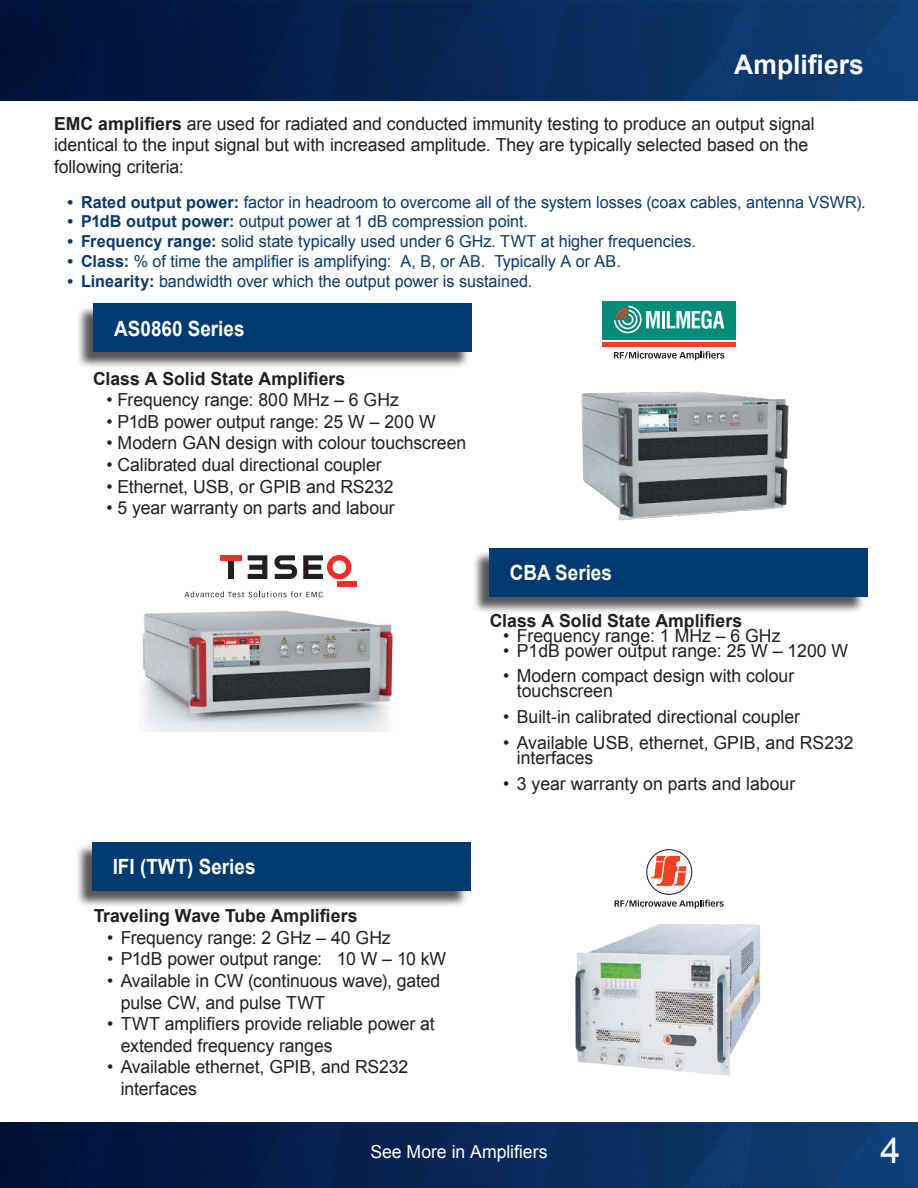
<style>
.page{position:relative;width:918px;height:1188px;background:#fff}
.page>*{position:absolute;margin:0;border:0;box-sizing:border-box;transform-origin:0 0}
.t1{font:36px "Arial";color:#fff}
.t2{font:700 27px "Arial";color:#fff}
.t3{font:700 21px "Arial";color:#fff;scale:.9 1}
.t4{font:18px/21.6px "Arial";letter-spacing:-.005em;color:#241f1f}
.t5{font:700 18px "Arial";color:#241f1f}
.t6{font:18px "Arial";letter-spacing:-.005em;color:#fff}
.t7{font:16.5px "Arial";color:#08396f}
.s1{font-weight:700}
.s2{font-weight:400;color:#fff}
</style>
<div class="page">
<div style="left:0;top:1123px;width:918px;height:65px;background:linear-gradient(to right,#000e36,#0f3f75)"></div>
<div style="left:0;top:0;width:918px;height:101px;background:linear-gradient(to right,#000e36,#0f3e75)"></div>
<img style="left:581px;top:391px;width:208px;height:130px">
<img style="left:141px;top:610px;width:254px;height:121px">
<img style="left:575px;top:924px;width:186px;height:152px">
<svg style="left:615px;top:849px;width:109px;height:59px"></svg>
<div style="left:602px;top:302px;width:134px;height:38px;background:#008c79"></div>
<hr style="left:602px;top:342px;width:134px;height:4px;background:#f24122">
<hr style="left:662px;top:311px;width:3px;height:17px;background:#fff">
<svg style="left:667px;top:311px;width:57px;height:18px"></svg>
<svg style="left:614px;top:351px;width:110px;height:9px"></svg>
<svg style="left:614px;top:306px;width:46px;height:27px"></svg>
<div style="left:337px;top:582px;width:20px;height:5px;background:#f02d28"></div>
<svg style="left:303px;top:555px;width:49px;height:24px"></svg>
<svg style="left:248px;top:555px;width:19px;height:24px"></svg>
<div style="left:229px;top:560px;width:5px;height:19px;background:#241f1f"></div>
<div style="left:220px;top:555px;width:22px;height:5px;background:#f02d28"></div>
<svg style="left:274px;top:555px;width:23px;height:24px"></svg>
<svg style="left:184px;top:591px;width:139px;height:6px"></svg>
<div style="left:76px;top:305px;width:394px;height:65px;background:#241f1f;opacity:.75"></div>
<div style="left:94px;top:304px;width:378px;height:48px;background:#003a70"></div>
<div style="left:75px;top:844px;width:394px;height:64px;background:#241f1f;opacity:.75"></div>
<div style="left:92px;top:842px;width:378px;height:49px;background:#003a70"></div>
<div style="left:472px;top:550px;width:394px;height:64px;background:#241f1f;opacity:.75"></div>
<div style="left:489px;top:548px;width:378px;height:49px;background:#003a70"></div>
<h2 class="t2" style="left:734px;top:46px;width:131px">Amplifiers</h2>
<p class="t4" style="left:54px;top:113px;width:762px"><span class="s1">EMC amplifiers</span> are used for radiated and conducted immunity testing to produce an output signal identical to the input signal but with increased amplitude. They are typically selected based on the following criteria:</p>
<p class="t7" style="left:68px;top:191px;width:800px"><span class="s1">• Rated output power:</span> factor in headroom to overcome all of the system losses (coax cables, antenna VSWR).</p>
<p class="t7" style="left:68px;top:211px;width:462px"><span class="s1">• P1dB output power:</span> output power at 1 dB compression point.</p>
<p class="t7" style="left:68px;top:231px;width:630px"><span class="s1">• Frequency range:</span> solid state typically used under 6 GHz. TWT at higher frequencies.</p>
<p class="t7" style="left:68px;top:250px;width:555px"><span class="s1">• Class:</span> % of time the amplifier is amplifying: A, B, or AB. Typically A or AB.</p>
<p class="t7" style="left:68px;top:270px;width:466px"><span class="s1">• Linearity:</span> bandwidth over which the output power is sustained.</p>
<p class="t3" style="left:114px;top:314px;width:146px">AS0860 Series</p>
<p class="t5" style="left:93px;top:366px;width:254px">Class A Solid State Amplifiers</p>
<p class="t4" style="left:106px;top:389px;width:294px">• Frequency range: 800 MHz – 6 GHz</p>
<p class="t4" style="left:106px;top:411px;width:331px">• P1dB power output range: 25 W – 200 W</p>
<p class="t4" style="left:106px;top:432px;width:361px">• Modern GAN design with colour touchscreen</p>
<p class="t4" style="left:106px;top:454px;width:277px">• Calibrated dual directional coupler</p>
<p class="t4" style="left:106px;top:476px;width:289px">• Ethernet, USB, or GPIB and RS232</p>
<p class="t4" style="left:106px;top:497px;width:290px">• 5 year warranty on parts and labour</p>
<p class="t3" style="left:510px;top:559px;width:115px">CBA Series</p>
<p class="t5" style="left:490px;top:608px;width:254px">Class A Solid State Amplifiers</p>
<p class="t4" style="left:503px;top:625px;width:279px">• Frequency range: 1 MHz – 6 GHz</p>
<p class="t4" style="left:503px;top:640px;width:346px">• P1dB power output range: 25 W – 1200 W</p>
<p class="t4" style="left:517px;top:669px;width:279px;line-height:15px;text-indent:-14px">• Modern compact design with colour touchscreen</p>
<p class="t4" style="left:503px;top:706px;width:298px">• Built-in calibrated directional coupler</p>
<p class="t4" style="left:517px;top:735px;width:338px;line-height:15px;text-indent:-14px">• Available USB, ethernet, GPIB, and RS232 interfaces</p>
<p class="t4" style="left:503px;top:773px;width:293px">• 3 year warranty on parts and labour</p>
<p class="t3" style="left:113px;top:853px;width:160px">IFI (TWT) Series</p>
<p class="t5" style="left:94px;top:904px;width:283px">Traveling Wave Tube Amplifiers<span class="s2">pli</span></p>
<p class="t4" style="left:107px;top:927px;width:285px">• Frequency range: 2 GHz – 40 GHz</p>
<p class="t4" style="left:107px;top:949px;width:341px">• P1dB power output range: 10 W – 10 kW</p>
<p class="t4" style="left:121px;top:970px;width:321px;text-indent:-14px">• Available in CW (continuous wave), gated pulse CW, and pulse TWT</p>
<p class="t4" style="left:121px;top:1013px;width:316px;text-indent:-14px">• TWT amplifiers provide reliable power at extended frequency ranges</p>
<p class="t4" style="left:121px;top:1057px;width:289px;text-indent:-14px">• Available ethernet, GPIB, and RS232 interfaces</p>
<p class="t6" style="left:371px;top:1139px;width:178px">See More in Amplifiers</p>
<h1 class="t1" style="left:881px;top:1127px;width:22px">4</h1>
</div>
